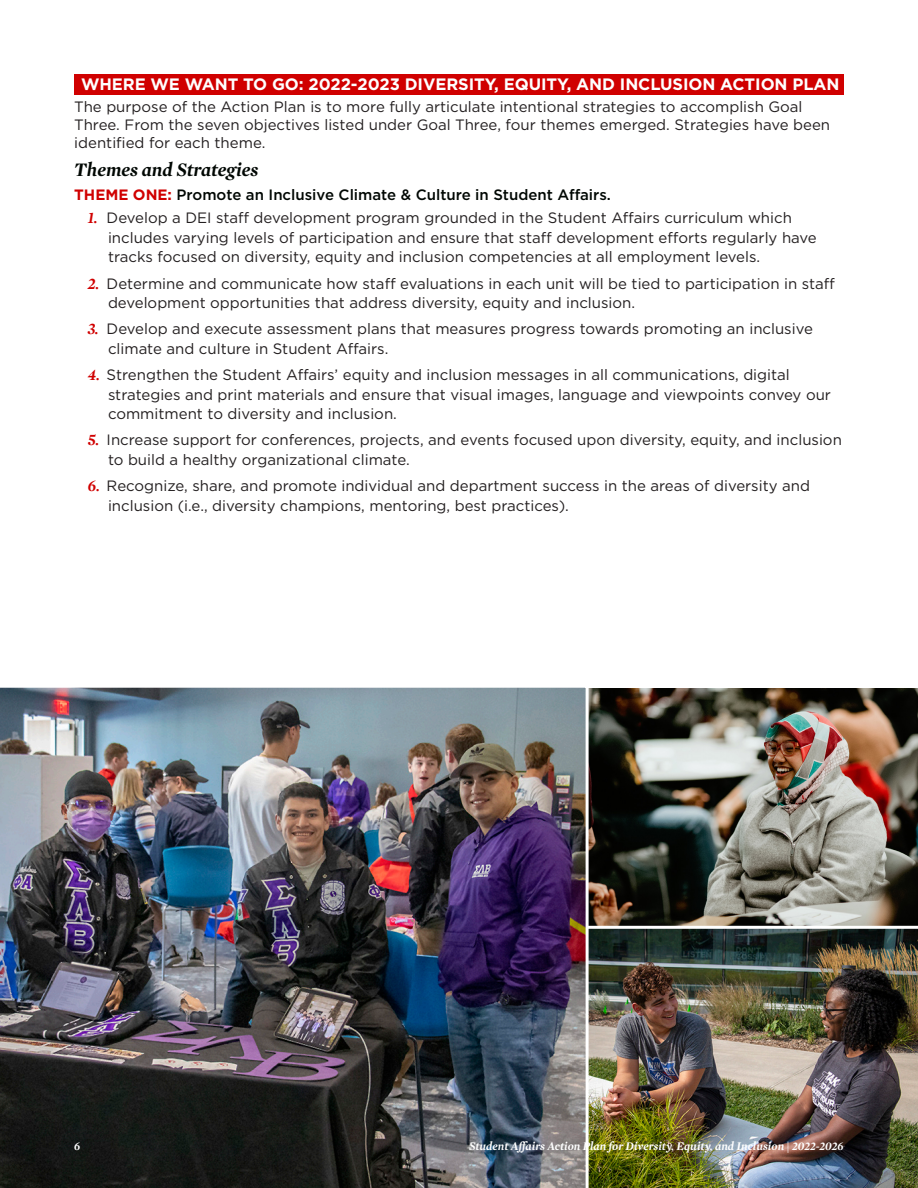
<style>
.page{position:relative;width:918px;height:1188px;background:#fff}
.page>*{position:absolute;margin:0;border:0;box-sizing:border-box;transform-origin:0 0}
.t1{font:italic 700 19.5px "Mercury Display";color:#010703}
.t2{font:700 16.5px "Gotham";letter-spacing:-.005em;color:#fff}
.Paragraph{font:15px/19.5px "Gotham";color:#231f20}
.t3{font:500 15px "Gotham";color:#010703}
.Page_Number{font:italic 700 12px "Mercury Display";color:#fff}
.s1{font-weight:700;color:#d00000}
.s2{font-family:"Mercury Display";font-weight:700;font-style:italic;font-size:16.5px;color:#d00000}
</style>
<div class="page">
<img style="left:589px;top:929px;width:329px;height:259px">
<img style="left:589px;top:688px;width:329px;height:241px">
<div style="left:74px;top:74px;width:770px;height:20px;background:#d00000"></div>
<img style="left:0;top:687px;width:589px;height:501px">
<h1 class="t2" style="left:81px;top:74px;width:760px">WHERE WE WANT TO GO: 2022-2023 DIVERSITY, EQUITY, AND INCLUSION ACTION PLAN</h1>
<p class="Paragraph" style="left:74px;top:97px;width:757px;line-height:18px">The purpose of the Action Plan is to more fully articulate intentional strategies to accomplish Goal<br>Three. From the seven objectives listed under Goal Three, four themes emerged. Strategies have been identified for each theme.</p>
<h2 class="t1" style="left:74px;top:155px;width:186px">Themes and Strategies</h2>
<h3 class="t3" style="left:74px;top:185px;width:538px"><span class="s1">THEME ONE:</span> Promote an Inclusive Climate &amp; Culture in Student Affairs.</h3>
<p class="Paragraph" style="left:108px;top:208px;width:710px;text-indent:-20px"><span class="s2">1.</span> Develop a DEI staff development program grounded in the Student Affairs curriculum which includes varying levels of participation and ensure that staff development efforts regularly have tracks focused on diversity, equity and inclusion competencies at all employment levels.</p>
<p class="Paragraph" style="left:108px;top:273px;width:729px;text-indent:-20px"><span class="s2">2.</span> Determine and communicate how staff evaluations in each unit will be tied to participation in staff development opportunities that address diversity, equity and inclusion.</p>
<p class="Paragraph" style="left:108px;top:319px;width:706px;text-indent:-20px"><span class="s2">3.</span> Develop and execute assessment plans that measures progress towards promoting an inclusive climate and culture in Student Affairs.</p>
<p class="Paragraph" style="left:108px;top:365px;width:725px;text-indent:-20px"><span class="s2">4.</span> Strengthen the Student Affairs’ equity and inclusion messages in all communications, digital strategies and print materials and ensure that visual images, language and viewpoints convey our commitment to diversity and inclusion.</p>
<p class="Paragraph" style="left:108px;top:430px;width:735px;text-indent:-20px"><span class="s2">5.</span> Increase support for conferences, projects, and events focused upon diversity, equity, and inclusion to build a healthy organizational climate.</p>
<p class="Paragraph" style="left:108px;top:476px;width:704px;text-indent:-20px"><span class="s2">6.</span> Recognize, share, and promote individual and department success in the areas of diversity and inclusion (i.e., diversity champions, mentoring, best practices).</p>
<p class="Page_Number" style="left:74px;top:1138px;width:8px">6</p>
<p class="Page_Number" style="left:469px;top:1138px;width:376px">Student Affairs Action Plan for Diversity, Equity, and Inclusion | 2022-2026</p>
</div>
